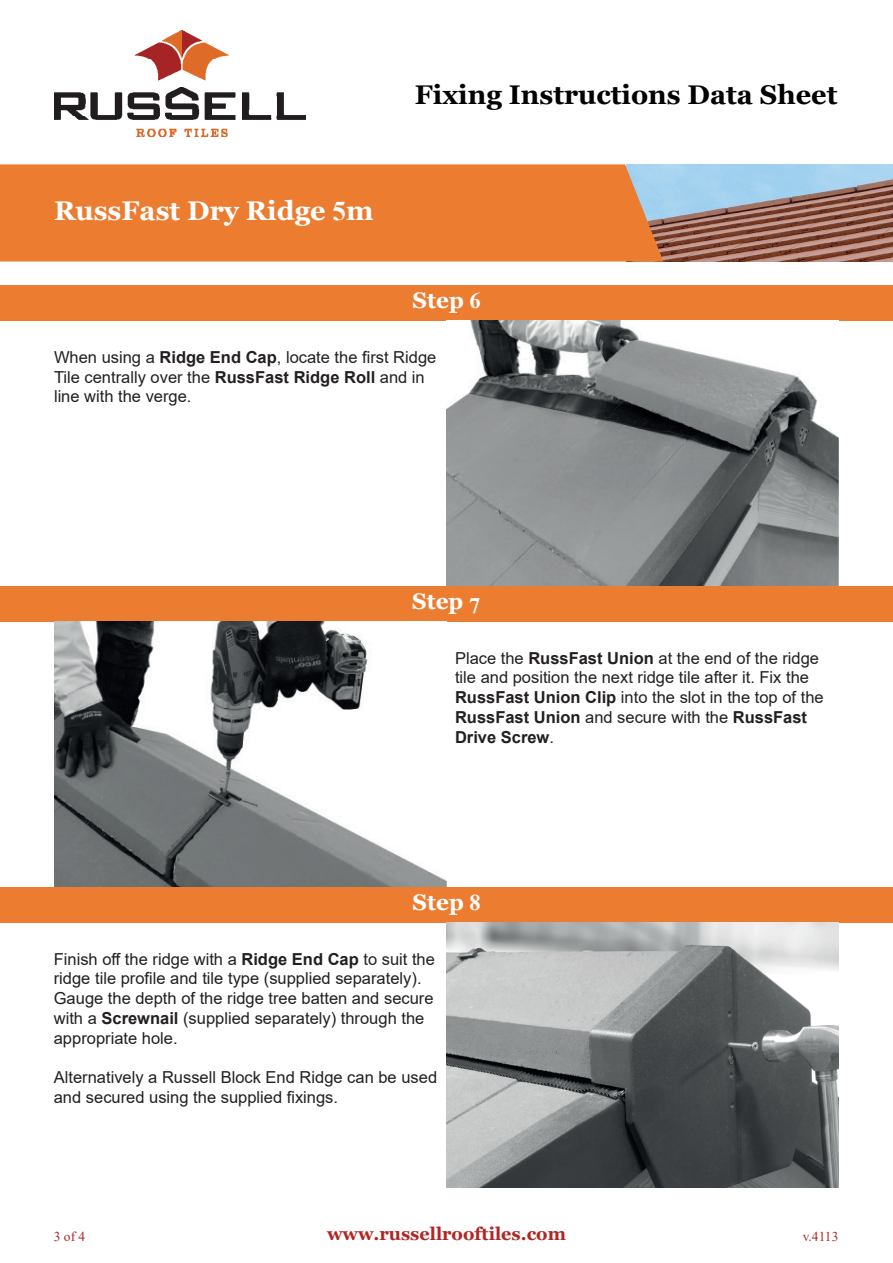
<style>
.page{position:relative;width:893px;height:1263px;background:#fff}
.page>*{position:absolute;margin:0;border:0;box-sizing:border-box;transform-origin:0 0}
.t1{font:700 27px "Georgia";color:#000}
.t2{font:700 27px "Georgia";color:#fff}
.t3{font:700 22.5px "Georgia";color:#fff}
.t4{font:700 18px "Georgia";color:#b12623}
.t5{font:16.5px/19.8px "Arial";color:#231f20}
.t6{font:13.5px "Times New Roman";color:#b12623}
.s1{font-family:"Times New Roman"}
.s2{font-weight:700}
</style>
<div class="page">
<img style="left:663px;top:164px;width:230px;height:97px">
<div style="left:0;top:164px;width:663px;height:97px;background:#ec7c2f"></div>
<img style="left:54px;top:31px;width:252px;height:105px">
<div style="left:0;top:285px;width:893px;height:36px;background:#ec7c2f"></div>
<div style="left:0;top:586px;width:893px;height:36px;background:#ec7c2f"></div>
<div style="left:0;top:887px;width:893px;height:36px;background:#ec7c2f"></div>
<img style="left:446px;top:923px;width:392px;height:265px">
<img style="left:55px;top:622px;width:392px;height:265px">
<img style="left:446px;top:321px;width:392px;height:265px">
<h1 class="t2" style="left:54px;top:194px;width:321px">RussFast Dry Ridge <span class="s1">5</span>m</h1>
<h1 class="t1" style="left:415px;top:77px;width:424px">Fixing Instructions Data Sheet</h1>
<h2 class="t3" style="left:413px;top:286px;width:70px">Step <span class="s1">6</span></h2>
<p class="t5" style="left:54px;top:347px;width:384px">When using a <span class="s2">Ridge End Cap</span>, locate the first Ridge<br>Tile centrally over the <span class="s2">RussFast Ridge Roll</span> and in line with the verge.</p>
<h2 class="t3" style="left:412px;top:587px;width:69px">Step <span class="s1">7</span></h2>
<p class="t5" style="left:455px;top:648px;width:370px">Place the <span class="s2">RussFast Union</span> at the end of the ridge tile and position the next ridge tile after it. Fix the <span class="s2">RussFast Union Clip</span> into the slot in the top of the <span class="s2">RussFast Union</span> and secure with the <span class="s2">RussFast Drive Screw</span>.</p>
<h2 class="t3" style="left:413px;top:888px;width:70px">Step <span class="s1">8</span></h2>
<p class="t5" style="left:54px;top:949px;width:383px">Finish off the ridge with a <span class="s2">Ridge End Cap</span> to suit the ridge tile profile and tile type (supplied separately).<br>Gauge the depth of the ridge tree batten and secure with a <span class="s2">Screwnail</span> (supplied separately) through the appropriate hole.</p>
<p class="t5" style="left:54px;top:1068px;width:385px">Alternatively a Russell Block End Ridge can be used and secured using the supplied fixings.</p>
<p class="t6" style="left:54px;top:1227px;width:33px">3 of 4</p>
<p class="t4" style="left:327px;top:1223px;width:240px">www.russellrooftiles.com</p>
<p class="t6" style="left:803px;top:1227px;width:37px">v.4113</p>
</div>
